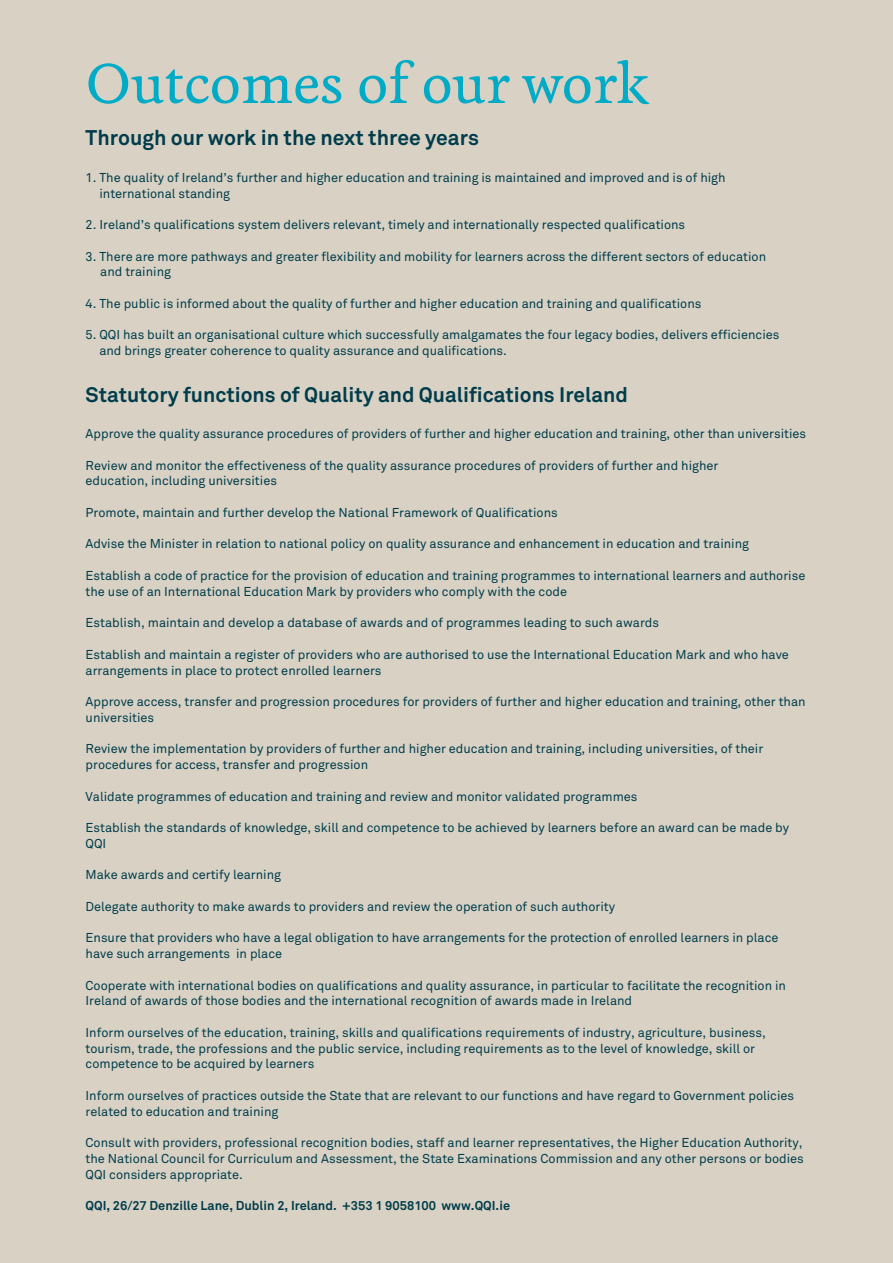
<style>
.page{position:relative;width:893px;height:1263px;background:#d9d2c4}
.page>*{position:absolute;margin:0;border:0;box-sizing:border-box;transform-origin:0 0}
.t1{font:500 52.5px "Feijoa";color:#00abc7}
.t2{font:700 21px "Akkurat";color:#003c4b}
.t3{font:700 20.85px "Akkurat";color:#003c4b}
.t4{font:12.75px/15.8px "Akkurat";color:#003c4b}
.t5{font:700 12.75px "Akkurat";color:#003c4b}
</style>
<div class="page">
<h1 class="t1" style="left:86px;top:50px;width:564px">Outcomes of our work</h1>
<h2 class="t2" style="left:86px;top:124px;width:395px">Through our work in the next three years</h2>
<p class="t4" style="left:99px;top:170px;width:628px;text-indent:-14px">1. The quality of Ireland’s further and higher education and training is maintained and improved and is of high international standing</p>
<p class="t4" style="left:86px;top:217px;width:601px">2. Ireland’s qualifications system delivers relevant, timely and internationally respected qualifications</p>
<p class="t4" style="left:100px;top:248px;width:667px;text-indent:-15px">3. There are more pathways and greater flexibility and mobility for learners across the different sectors of education and training</p>
<p class="t4" style="left:86px;top:296px;width:617px">4. The public is informed about the quality of further and higher education and training and qualifications</p>
<p class="t4" style="left:99px;top:327px;width:682px;text-indent:-14px">5. QQI has built an organisational culture which successfully amalgamates the four legacy bodies, delivers efficiencies and brings greater coherence to quality assurance and qualifications.</p>
<h3 class="t3" style="left:86px;top:381px;width:544px">Statutory functions of Quality and Qualifications Ireland</h3>
<p class="t4" style="left:86px;top:426px;width:722px">Approve the quality assurance procedures of providers of further and higher education and training, other than universities</p>
<p class="t4" style="left:86px;top:458px;width:634px">Review and monitor the effectiveness of the quality assurance procedures of providers of further and higher education, including universities</p>
<p class="t4" style="left:86px;top:505px;width:474px">Promote, maintain and further develop the National Framework of Qualifications</p>
<p class="t4" style="left:86px;top:536px;width:665px">Advise the Minister in relation to national policy on quality assurance and enhancement in education and training</p>
<p class="t4" style="left:86px;top:568px;width:721px">Establish a code of practice for the provision of education and training programmes to international learners and authorise the use of an International Education Mark by providers who comply with the code</p>
<p class="t4" style="left:86px;top:615px;width:575px">Establish, maintain and develop a database of awards and of programmes leading to such awards</p>
<p class="t4" style="left:86px;top:647px;width:705px">Establish and maintain a register of providers who are authorised to use the International Education Mark and who have arrangements in place to protect enrolled learners</p>
<p class="t4" style="left:86px;top:694px;width:722px">Approve access, transfer and progression procedures for providers of further and higher education and training, other than universities</p>
<p class="t4" style="left:86px;top:741px;width:679px">Review the implementation by providers of further and higher education and training, including universities, of their procedures for access, transfer and progression</p>
<p class="t4" style="left:86px;top:788px;width:553px">Validate programmes of education and training and review and monitor validated programmes</p>
<p class="t4" style="left:86px;top:820px;width:705px">Establish the standards of knowledge, skill and competence to be achieved by learners before an award can be made by<br>QQI</p>
<p class="t4" style="left:86px;top:867px;width:197px">Make awards and certify learning</p>
<p class="t4" style="left:86px;top:899px;width:531px">Delegate authority to make awards to providers and review the operation of such authority</p>
<p class="t4" style="left:86px;top:930px;width:694px">Ensure that providers who have a legal obligation to have arrangements for the protection of enrolled learners in place have such arrangements in place</p>
<p class="t4" style="left:86px;top:977px;width:702px">Cooperate with international bodies on qualifications and quality assurance, in particular to facilitate the recognition in<br>Ireland of awards of those bodies and the international recognition of awards made in Ireland</p>
<p class="t4" style="left:86px;top:1025px;width:682px">Inform ourselves of the education, training, skills and qualifications requirements of industry, agriculture, business, tourism, trade, the professions and the public service, including requirements as to the level of knowledge, skill or competence to be acquired by learners</p>
<p class="t4" style="left:86px;top:1088px;width:710px">Inform ourselves of practices outside the State that are relevant to our functions and have regard to Government policies related to education and training</p>
<p class="t4" style="left:86px;top:1135px;width:720px;text-align:justify">Consult with providers, professional recognition bodies, staff and learner representatives, the Higher Education Authority, the National Council for Curriculum and Assessment, the State Examinations Commission and any other persons or bodies QQI considers appropriate.</p>
<p class="t5" style="left:86px;top:1197px;width:426px">QQI, 26/27 Denzille Lane, Dublin 2, Ireland. +353 1 9058100 www.QQI.ie</p>
</div>
